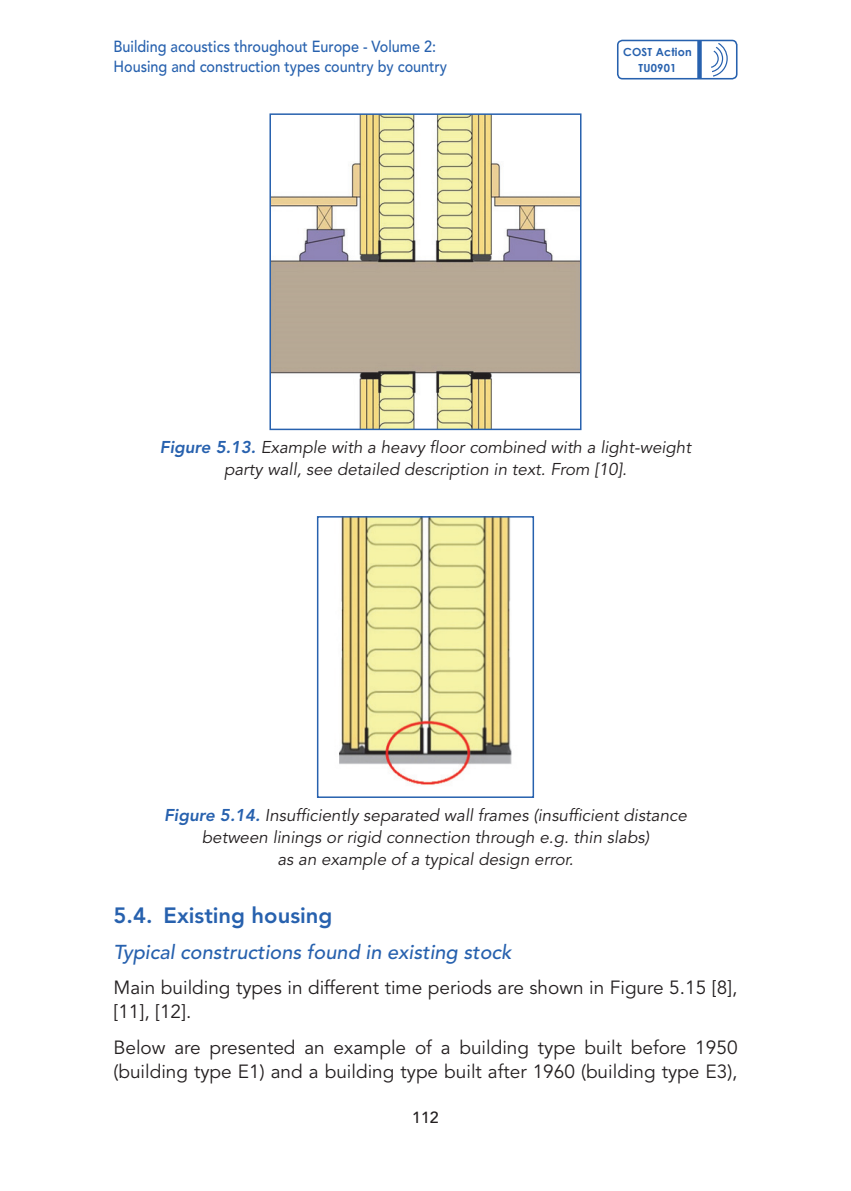
<style>
.page{position:relative;width:851px;height:1191px;background:#fff}
.page>*{position:absolute;margin:0;border:0;box-sizing:border-box;transform-origin:0 0}
.t1{font:800 22px "Avenir LT Std";color:#2761ae}
.t2{font:italic 500 20px "Avenir LT Std";color:#2761ae}
.t3{font:19px/24px "Avenir LT Std";color:#231f20}
.t4{font:italic 17px/22px "Avenir LT Std";color:#231f20;text-align:center}
.t5{font:500 16px/20px "Avenir LT Std";color:#2761ae;scale:.9 1}
.t6{font:500 16px "Avenir LT Std";color:#231f20}
.t7{font:700 11.2px/15.8px "Century Gothic";letter-spacing:.015em;color:#2761ae;text-align:center}
.s1{font-weight:800;color:#2761ae}
</style>
<div class="page">
<div style="left:617px;top:40px;width:120px;height:39px;border:2px solid #2761ae;border-radius:5px"></div>
<svg style="left:697px;top:41px;width:4px;height:38px"></svg>
<svg style="left:709px;top:42px;width:19px;height:35px"></svg>
<img style="left:339px;top:519px;width:173px;height:266px">
<div style="left:317px;top:516px;width:217px;height:282px;border:2px solid #2761ae"></div>
<img style="left:272px;top:116px;width:306px;height:311px">
<div style="left:269px;top:113px;width:312px;height:317px;border:2px solid #2761ae"></div>
<p class="t5" style="left:113px;top:37px;width:372px">Building acoustics throughout Europe - Volume 2:<br>Housing and construction types country by country</p>
<p class="t7" style="left:623px;top:44px;width:70px">COST Action<br>TU0901</p>
<p class="t4" style="left:160px;top:437px;width:532px"><span class="s1">Figure 5.13.</span> Example with a heavy floor combined with a light-weight party wall, see detailed description in text. From [10].</p>
<p class="t4" style="left:164px;top:804px;width:524px"><span class="s1">Figure 5.14.</span> Insufficiently separated wall frames (insufficient distance between linings or rigid connection through e.g. thin slabs)<br>as an example of a typical design error.</p>
<p class="t1" style="left:113px;top:902px;width:220px">5.4. Existing housing</p>
<p class="t2" style="left:113px;top:940px;width:399px">Typical constructions found in existing stock</p>
<p class="t3" style="left:113px;top:976px;width:625px">Main building types in different time periods are shown in Figure 5.15 [8], [11], [12].</p>
<p class="t3" style="left:113px;top:1035px;width:625px">Below are presented an example of a building type built before 1950 (building type E1) and a building type built after 1960 (building type E3),</p>
<p class="t6" style="left:412px;top:1108px;width:28px">112</p>
</div>
